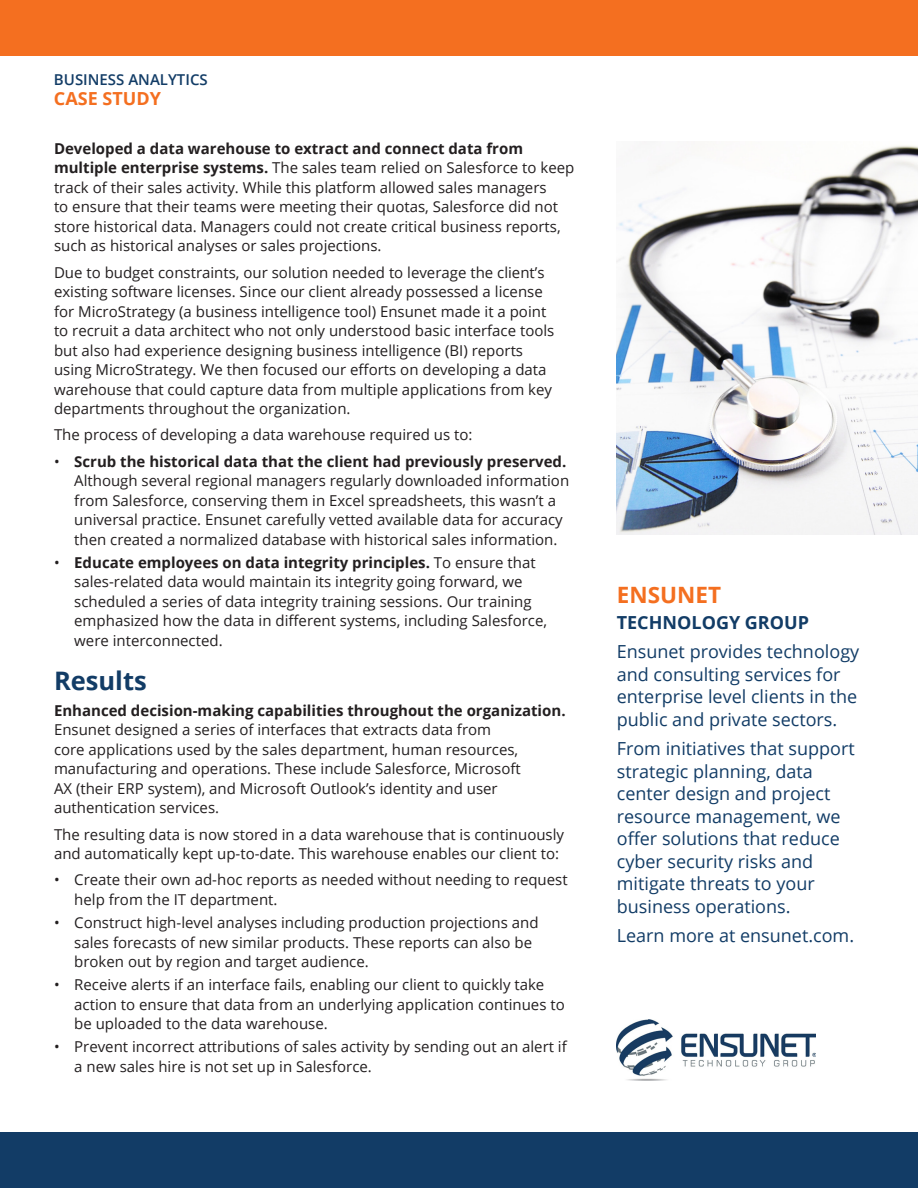
<style>
.page{position:relative;width:918px;height:1188px;background:#fff}
.page>*{position:absolute;margin:0;border:0;box-sizing:border-box;transform-origin:0 0}
.H1_Blue{font:700 25.5px "Open Sans";color:#123c66}
.Orange_Heading{font:700 22.5px "Open Sans";color:#f46f20}
.Sidebar-CS{font:18px/22.5px "Open Sans";color:#123c66}
.Blue_Heading{font:700 18px "Open Sans";color:#123c66}
.t1{font:700 18px "Open Sans";color:#f46f20}
.Body{font:15px/19.5px "Open Sans";color:#231f20}
.t2{font:700 15px "Open Sans";color:#231f20}
.t3{font:600 15px "Open Sans";color:#123c66}
.s1{font-weight:700}
</style>
<div class="page">
<div style="left:0;top:0;width:918px;height:56px;background:#f46f20"></div>
<div style="left:0;top:1133px;width:918px;height:55px;background:#123c66"></div>
<img style="left:617px;top:1019px;width:198px;height:61px">
<img style="left:617px;top:141px;width:301px;height:394px">
<p class="t3" style="left:54px;top:69px;width:155px">BUSINESS ANALYTICS</p>
<p class="t1" style="left:54px;top:85px;width:109px">CASE STUDY</p>
<p class="Body" style="left:54px;top:138px;width:522px"><span class="s1">Developed a data warehouse to extract and connect data from multiple enterprise systems.</span> The sales team relied on Salesforce to keep track of their sales activity. While this platform allowed sales managers<br>to ensure that their teams were meeting their quotas, Salesforce did not store historical data. Managers could not create critical business reports, such as historical analyses or sales projections.</p>
<p class="Body" style="left:54px;top:262px;width:502px">Due to budget constraints, our solution needed to leverage the client’s existing software licenses. Since our client already possessed a license for MicroStrategy (a business intelligence tool) Ensunet made it a point to recruit a data architect who not only understood basic interface tools but also had experience designing business intelligence (BI) reports using MicroStrategy. We then focused our efforts on developing a data warehouse that could capture data from multiple applications from key departments throughout the organization.</p>
<p class="Body" style="left:54px;top:425px;width:420px">The process of developing a data warehouse required us to:</p>
<p class="Body" style="left:74px;top:451px;width:496px;text-indent:-20px">• <span class="s1">Scrub the historical data that the client had previously preserved.<br></span>Although several regional managers regularly downloaded information from Salesforce, conserving them in Excel spreadsheets, this wasn’t a universal practice. Ensunet carefully vetted available data for accuracy then created a normalized database with historical sales information.</p>
<p class="Body" style="left:74px;top:552px;width:474px;text-indent:-20px">• <span class="s1">Educate employees on data integrity principles.</span> To ensure that sales-related data would maintain its integrity going forward, we scheduled a series of data integrity training sessions. Our training emphasized how the data in different systems, including Salesforce, were interconnected.</p>
<p class="H1_Blue" style="left:54px;top:662px;width:94px">Results</p>
<h2 class="t2" style="left:54px;top:700px;width:513px">Enhanced decision-making capabilities throughout the organization.</h2>
<p class="Body" style="left:54px;top:720px;width:468px">Ensunet designed a series of interfaces that extracts data from core applications used by the sales department, human resources, manufacturing and operations. These include Salesforce, Microsoft AX (their ERP system), and Microsoft Outlook’s identity and user authentication services.</p>
<p class="Body" style="left:54px;top:824px;width:512px">The resulting data is now stored in a data warehouse that is continuously and automatically kept up-to-date. This warehouse enables our client to:</p>
<p class="Body" style="left:74px;top:870px;width:495px;text-indent:-20px">• Create their own ad-hoc reports as needed without needing to request help from the IT department.</p>
<p class="Body" style="left:74px;top:912px;width:466px;text-indent:-20px">• Construct high-level analyses including production projections and sales forecasts of new similar products. These reports can also be broken out by region and target audience.</p>
<p class="Body" style="left:74px;top:974px;width:492px;text-indent:-20px">• Receive alerts if an interface fails, enabling our client to quickly take action to ensure that data from an underlying application continues to be uploaded to the data warehouse.</p>
<p class="Body" style="left:74px;top:1036px;width:494px;text-indent:-20px">• Prevent incorrect attributions of sales activity by sending out an alert if a new sales hire is not set up in Salesforce.</p>
<p class="Orange_Heading" style="left:617px;top:579px;width:106px">ENSUNET</p>
<p class="Blue_Heading" style="left:617px;top:610px;width:194px">TECHNOLOGY GROUP</p>
<p class="Sidebar-CS" style="left:617px;top:640px;width:244px">Ensunet provides technology and consulting services for enterprise level clients in the public and private sectors.</p>
<p class="Sidebar-CS" style="left:617px;top:737px;width:240px">From initiatives that support strategic planning, data center design and project resource management, we offer solutions that reduce cyber security risks and mitigate threats to your business operations.</p>
<p class="Sidebar-CS" style="left:617px;top:924px;width:239px">Learn more at ensunet.com.</p>
</div>
